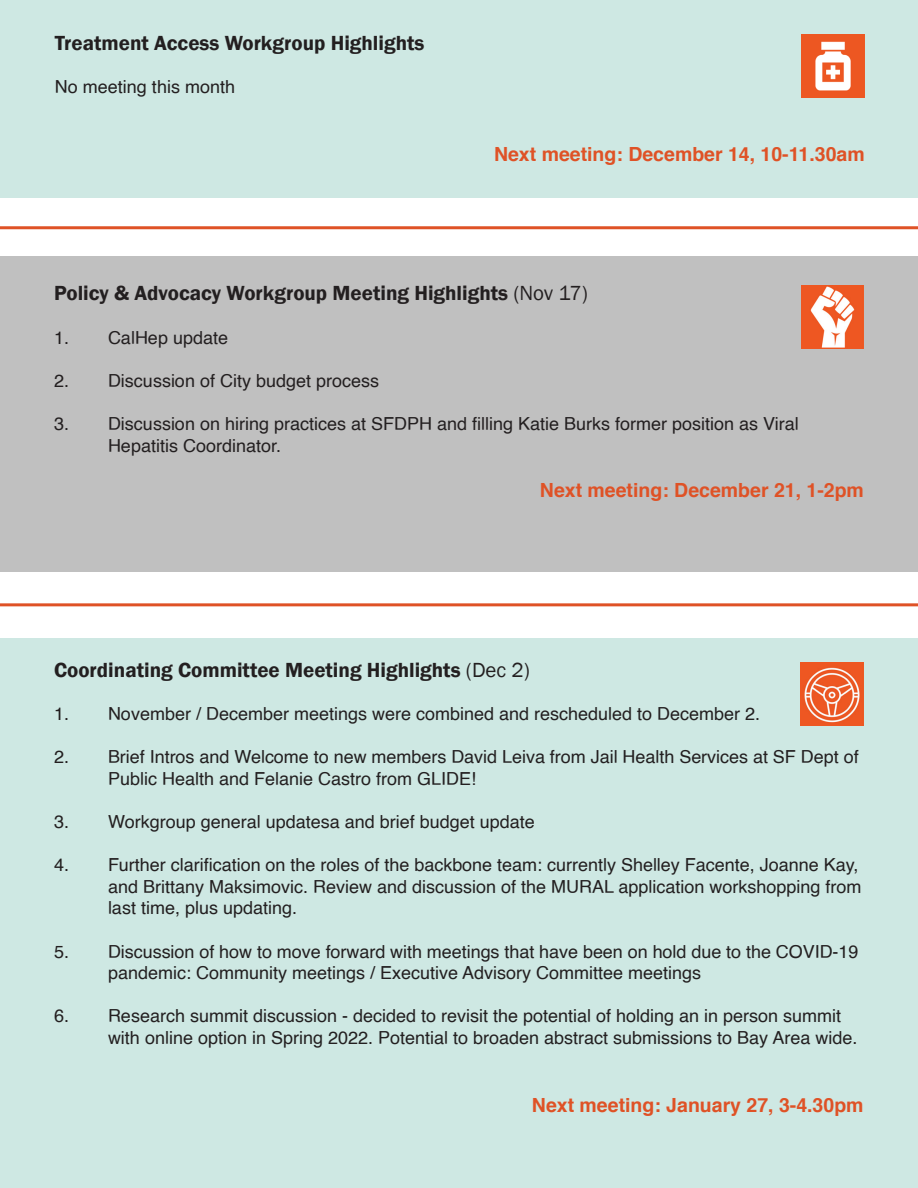
<style>
.page{position:relative;width:918px;height:1188px;background:#fff}
.page>*{position:absolute;margin:0;border:0;box-sizing:border-box;transform-origin:0 0}
.t1{font:600 21px "Franklin Gothic";color:#231f20}
.Next_meeting{font:700 19.5px "Helvetica";color:#df5226}
.t2{font:18px/21.6px "Helvetica";color:#231f20}
.s1{font-weight:400}
</style>
<div class="page">
<div style="left:0;top:638px;width:918px;height:550px;background:#cee8e3"></div>
<div style="left:0;top:256px;width:918px;height:316px;background:#c0c0c0"></div>
<img style="left:801px;top:286px;width:63px;height:62px">
<img style="left:801px;top:662px;width:62px;height:63px">
<hr style="left:0;top:226px;width:918px;height:3px;background:#df5226">
<hr style="left:0;top:603px;width:918px;height:3px;background:#df5226">
<div style="left:1px;top:0;width:917px;height:198px;background:#cee8e3"></div>
<img style="left:802px;top:35px;width:62px;height:62px">
<p class="t1" style="left:55px;top:30px;width:371px">Treatment Access Workgroup Highlights</p>
<p class="t2" style="left:55px;top:76px;width:182px">No meeting this month</p>
<p class="Next_meeting" style="left:494px;top:139px;width:372px">Next meeting: December 14, 10-11.30am</p>
<p class="t1" style="left:54px;top:280px;width:535px">Policy &amp; Advocacy Workgroup Meeting Highlights <span class="s1">(Nov 17)</span></p>
<p class="t2" style="left:54px;top:327px;width:176px">1. CalHep update</p>
<p class="t2" style="left:54px;top:370px;width:327px">2. Discussion of City budget process</p>
<p class="t2" style="left:108px;top:413px;width:692px;text-indent:-54px">3. Discussion on hiring practices at SFDPH and filling Katie Burks former position as Viral<br>Hepatitis Coordinator.</p>
<p class="Next_meeting" style="left:540px;top:474px;width:326px">Next meeting: December 21, 1-2pm</p>
<p class="t1" style="left:54px;top:657px;width:478px">Coordinating Committee Meeting Highlights <span class="s1">(Dec 2)</span></p>
<p class="t2" style="left:54px;top:703px;width:708px">1. November / December meetings were combined and rescheduled to December 2.</p>
<p class="t2" style="left:108px;top:747px;width:752px;text-indent:-54px">2. Brief Intros and Welcome to new members David Leiva from Jail Health Services at SF Dept of<br>Public Health and Felanie Castro from GLIDE!</p>
<p class="t2" style="left:54px;top:811px;width:482px">3. Workgroup general updatesa and brief budget update</p>
<p class="t2" style="left:108px;top:855px;width:755px;text-indent:-54px">4. Further clarification on the roles of the backbone team: currently Shelley Facente, Joanne Kay, and Brittany Maksimovic. Review and discussion of the MURAL application workshopping from last time, plus updating.</p>
<p class="t2" style="left:108px;top:941px;width:752px;text-indent:-54px">5. Discussion of how to move forward with meetings that have been on hold due to the COVID-19 pandemic: Community meetings / Executive Advisory Committee meetings</p>
<p class="t2" style="left:108px;top:1006px;width:751px;text-indent:-54px">6. Research summit discussion - decided to revisit the potential of holding an in person summit with online option in Spring 2022. Potential to broaden abstract submissions to Bay Area wide.</p>
<p class="Next_meeting" style="left:532px;top:1090px;width:333px">Next meeting: January 27, 3-4.30pm</p>
</div>
